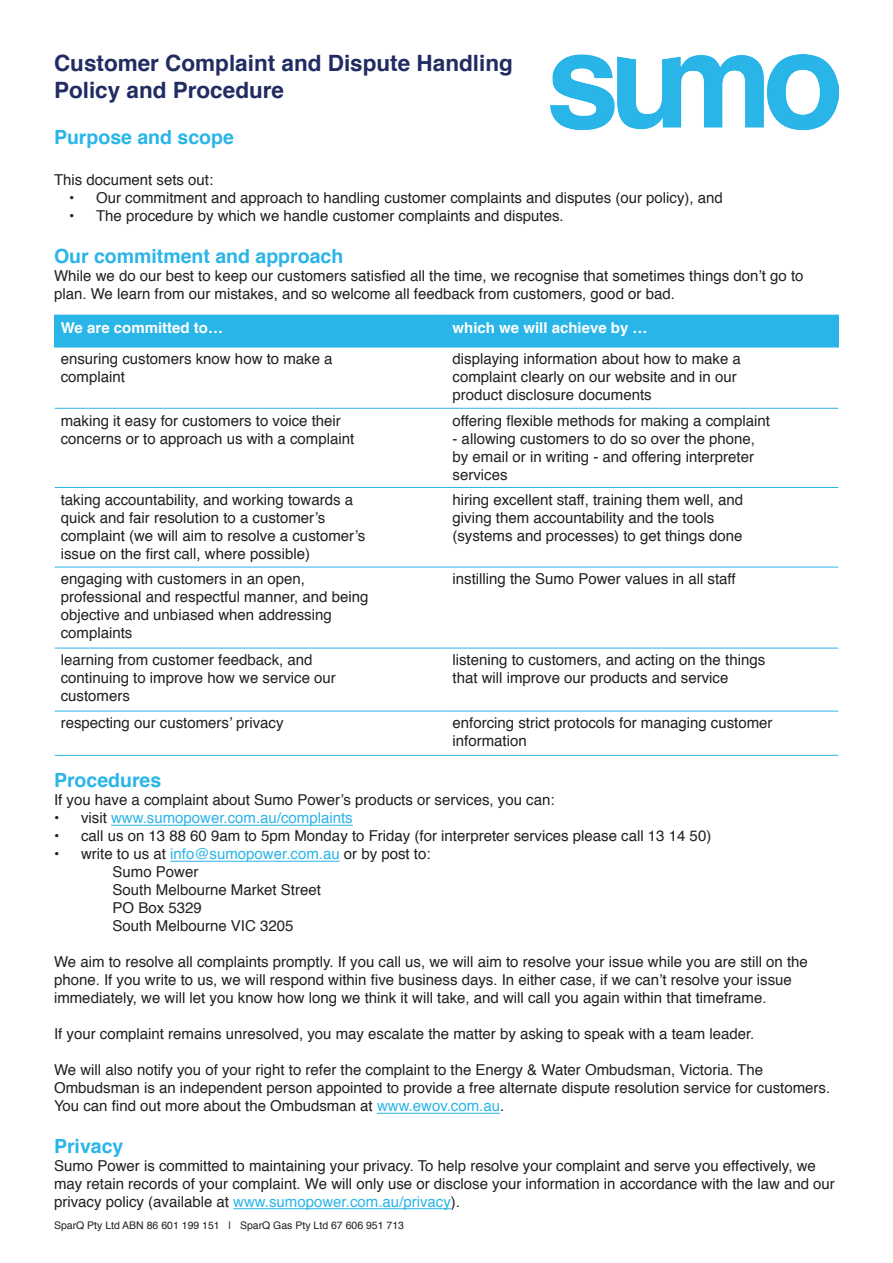
<style>
.page{position:relative;width:893px;height:1263px;background:#fff}
.page>*{position:absolute;margin:0;border:0;box-sizing:border-box;transform-origin:0 0}
.t1{font:700 22.5px/27px "Helvetica";color:#202c62}
.t2{font:700 19.5px "Helvetica";color:#2ab5e8}
.t3{font:15px/18px "Helvetica";color:#231f20}
.t4{font:700 15px "Helvetica";color:#fff}
.t5{font:15px "Helvetica";color:#2ab5e8}
.t6{font:10.5px "Helvetica";color:#231f20}
.s1{color:#231f20}
.s2{color:#2ab5e8}
</style>
<div class="page">
<img style="left:551px;top:54px;width:288px;height:75px">
<div style="left:56px;top:316px;width:781px;height:31px;background:#2ab5e8"></div>
<hr style="left:54px;top:315px;width:392px;height:1px;background:#2ab5e8">
<hr style="left:54px;top:316px;width:2px;height:31px;background:#2ab5e8">
<hr style="left:446px;top:315px;width:393px;height:1px;background:#2ab5e8">
<hr style="left:446px;top:316px;width:1px;height:31px;background:#2ab5e8">
<hr style="left:837px;top:316px;width:2px;height:31px;background:#2ab5e8">
<hr style="left:54px;top:347px;width:392px;height:1px;background:#2ab5e8">
<hr style="left:446px;top:347px;width:393px;height:1px;background:#2ab5e8">
<hr style="left:55px;top:408px;width:391px;height:1px;background:#2ab5e8">
<hr style="left:446px;top:408px;width:392px;height:1px;background:#2ab5e8">
<hr style="left:55px;top:487px;width:391px;height:1px;background:#2ab5e8">
<hr style="left:446px;top:487px;width:392px;height:1px;background:#2ab5e8">
<hr style="left:55px;top:567px;width:391px;height:1px;background:#2ab5e8">
<hr style="left:446px;top:567px;width:392px;height:1px;background:#2ab5e8">
<hr style="left:55px;top:648px;width:391px;height:1px;background:#2ab5e8">
<hr style="left:446px;top:648px;width:392px;height:1px;background:#2ab5e8">
<hr style="left:55px;top:711px;width:391px;height:1px;background:#2ab5e8">
<hr style="left:446px;top:711px;width:392px;height:1px;background:#2ab5e8">
<hr style="left:55px;top:755px;width:391px;height:1px;background:#2ab5e8">
<hr style="left:446px;top:755px;width:392px;height:1px;background:#2ab5e8">
<hr style="left:111px;top:825px;width:242px;height:1px;background:#2ab5e8">
<hr style="left:170px;top:861px;width:170px;height:1px;background:#2ab5e8">
<hr style="left:377px;top:1113px;width:123px;height:1px;background:#2ab5e8">
<hr style="left:233px;top:1208px;width:218px;height:1px;background:#2ab5e8">
<p class="t1" style="left:54px;top:50px;width:460px">Customer Complaint and Dispute Handling<br>Policy and Procedure</p>
<p class="t2" style="left:54px;top:121px;width:181px">Purpose and scope</p>
<p class="t3" style="left:54px;top:171px;width:161px">This document sets out:</p>
<p class="t3" style="left:69px;top:189px;width:655px">• Our commitment and approach to handling customer complaints and disputes (our policy), and</p>
<p class="t3" style="left:69px;top:207px;width:496px">• The procedure by which we handle customer complaints and disputes.</p>
<p class="t2" style="left:54px;top:240px;width:291px">Our commitment and approach</p>
<p class="t3" style="left:54px;top:267px;width:751px">While we do our best to keep our customers satisfied all the time, we recognise that sometimes things don’t go to plan. We learn from our mistakes, and so welcome all feedback from customers, good or bad.</p>
<p class="t4" style="left:61px;top:315px;width:164px">We are committed to…</p>
<p class="t4" style="left:452px;top:315px;width:197px">which we will achieve by …</p>
<p class="t3" style="left:61px;top:350px;width:273px">ensuring customers know how to make a</p>
<p class="t3" style="left:61px;top:368px;width:66px">complaint</p>
<p class="t3" style="left:452px;top:350px;width:290px">displaying information about how to make a</p>
<p class="t3" style="left:452px;top:368px;width:286px">complaint clearly on our website and in our</p>
<p class="t3" style="left:452px;top:386px;width:201px">product disclosure documents</p>
<p class="t3" style="left:61px;top:412px;width:282px">making it easy for customers to voice their</p>
<p class="t3" style="left:61px;top:430px;width:295px">concerns or to approach us with a complaint</p>
<p class="t3" style="left:61px;top:491px;width:294px">taking accountability, and working towards a</p>
<p class="t3" style="left:61px;top:509px;width:266px">quick and fair resolution to a customer’s</p>
<p class="t3" style="left:61px;top:527px;width:306px">complaint (we will aim to resolve a customer’s</p>
<p class="t3" style="left:61px;top:545px;width:251px">issue on the first call, where possible)</p>
<p class="t3" style="left:61px;top:570px;width:246px">engaging with customers in an open,</p>
<p class="t3" style="left:61px;top:588px;width:309px">professional and respectful manner, and being</p>
<p class="t3" style="left:61px;top:606px;width:272px">objective and unbiased when addressing</p>
<p class="t3" style="left:61px;top:624px;width:73px">complaints</p>
<p class="t3" style="left:61px;top:651px;width:253px">learning from customer feedback, and</p>
<p class="t3" style="left:61px;top:669px;width:277px">continuing to improve how we service our</p>
<p class="t3" style="left:61px;top:687px;width:71px">customers</p>
<p class="t3" style="left:452px;top:412px;width:319px">offering flexible methods for making a complaint</p>
<p class="t3" style="left:452px;top:430px;width:304px">- allowing customers to do so over the phone,</p>
<p class="t3" style="left:452px;top:448px;width:303px">by email or in writing - and offering interpreter</p>
<p class="t3" style="left:452px;top:466px;width:57px">services</p>
<p class="t3" style="left:452px;top:491px;width:292px">hiring excellent staff, training them well, and</p>
<p class="t3" style="left:452px;top:509px;width:263px">giving them accountability and the tools</p>
<p class="t3" style="left:452px;top:527px;width:292px">(systems and processes) to get things done</p>
<p class="t3" style="left:452px;top:570px;width:285px">instilling the Sumo Power values in all staff</p>
<p class="t3" style="left:452px;top:651px;width:314px">listening to customers, and acting on the things</p>
<p class="t3" style="left:452px;top:669px;width:277px">that will improve our products and service</p>
<p class="t3" style="left:61px;top:714px;width:224px">respecting our customers’ privacy</p>
<p class="t3" style="left:452px;top:714px;width:322px">enforcing strict protocols for managing customer</p>
<p class="t3" style="left:452px;top:732px;width:76px">information</p>
<p class="t2" style="left:54px;top:765px;width:109px">Procedures</p>
<p class="t3" style="left:54px;top:791px;width:502px">If you have a complaint about Sumo Power’s products or services, you can:</p>
<p class="t5" style="left:54px;top:806px;width:300px"><span class="s1">• visit</span> www.sumopower.com.au/complaints</p>
<p class="t3" style="left:54px;top:827px;width:659px">• call us on 13 88 60 9am to 5pm Monday to Friday (for interpreter services please call 13 14 50)</p>
<p class="t3" style="left:54px;top:845px;width:378px">• write to us at <span class="s2">info@sumopower.com.au</span> or by post to:</p>
<p class="t3" style="left:112px;top:863px;width:87px">Sumo Power</p>
<p class="t3" style="left:112px;top:881px;width:210px">South Melbourne Market Street</p>
<p class="t3" style="left:112px;top:899px;width:91px">PO Box 5329</p>
<p class="t3" style="left:112px;top:917px;width:182px">South Melbourne VIC 3205</p>
<p class="t3" style="left:54px;top:953px;width:755px">We aim to resolve all complaints promptly. If you call us, we will aim to resolve your issue while you are still on the phone. If you write to us, we will respond within five business days. In either case, if we can’t resolve your issue immediately, we will let you know how long we think it will take, and will call you again within that timeframe.</p>
<p class="t3" style="left:54px;top:1025px;width:702px">If your complaint remains unresolved, you may escalate the matter by asking to speak with a team leader.</p>
<p class="t3" style="left:54px;top:1061px;width:778px">We will also notify you of your right to refer the complaint to the Energy &amp; Water Ombudsman, Victoria. The<br>Ombudsman is an independent person appointed to provide a free alternate dispute resolution service for customers.<br>You can find out more about the Ombudsman at <span class="s2">www.ewov.com.au</span>.</p>
<p class="t2" style="left:54px;top:1130px;width:71px">Privacy</p>
<p class="t3" style="left:54px;top:1157px;width:782px">Sumo Power is committed to maintaining your privacy. To help resolve your complaint and serve you effectively, we may retain records of your complaint. We will only use or disclose your information in accordance with the law and our privacy policy (available at <span class="s2">www.sumopower.com.au/privacy</span>).</p>
<p class="t6" style="left:54px;top:1217px;width:352px">SparQ Pty Ltd ABN 86 601 199 151 | SparQ Gas Pty Ltd 67 606 951 713</p>
</div>
